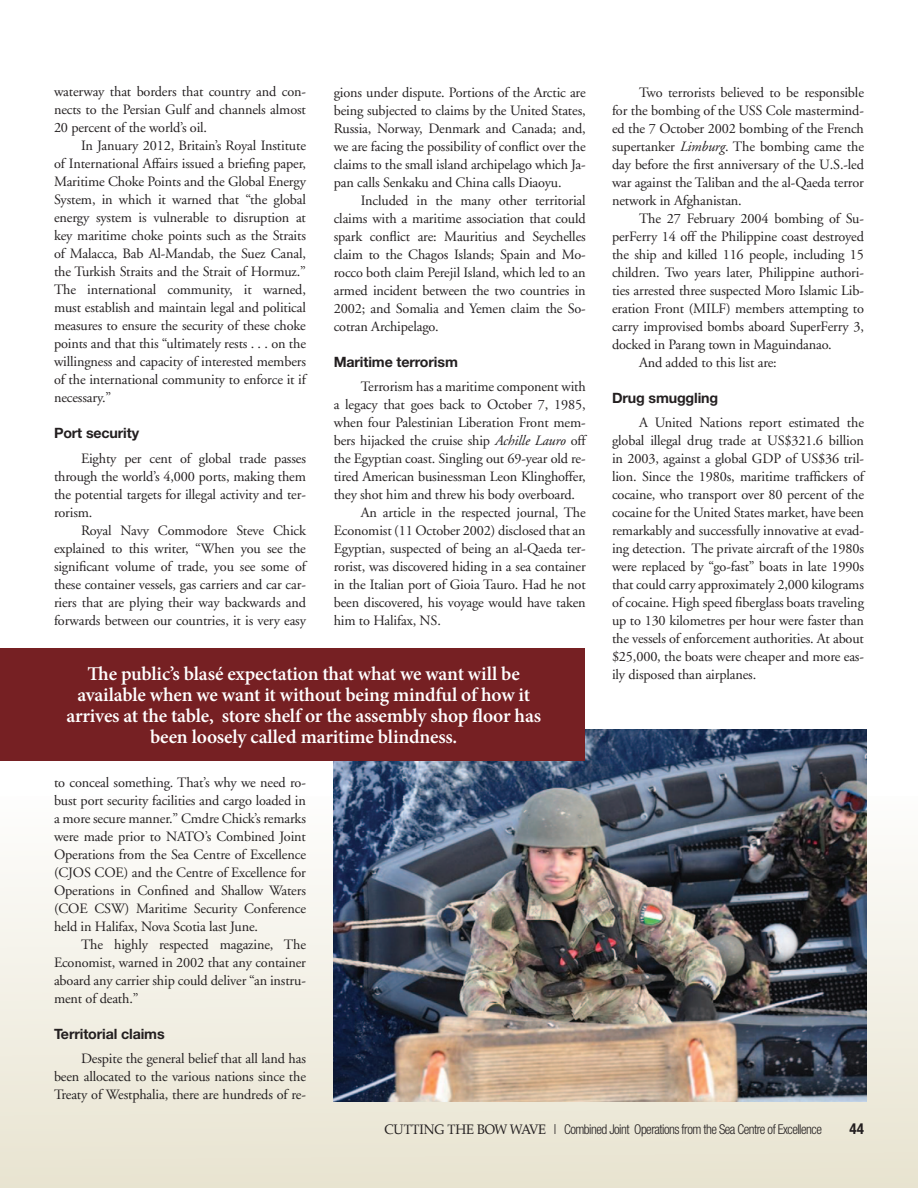
<style>
.page{position:relative;width:918px;height:1188px;background:#fff}
.page>*{position:absolute;margin:0;border:0;box-sizing:border-box;transform-origin:0 0}
.t1{font:600 19.5px/21px "Minion Pro";letter-spacing:-.01em;color:#fff;text-align:center}
.t2{font:700 condensed 15px "Helvetica Neue";color:#231f20}
.t3{font:14.25px/18px "Adobe Garamond";letter-spacing:-.01em;color:#231f20;text-align:justify}
.t4{font:700 14.25px "Helvetica Neue";letter-spacing:-.01em;color:#231f20}
.t5{font:300 condensed 13.5px "Helvetica Neue";letter-spacing:-.04em;color:#231f20}
.s1{font-style:italic}
.s2{font-family:"Palatino";font-weight:400;font-stretch:normal}
</style>
<div class="page">
<div style="left:0;top:796px;width:918px;height:392px;background:linear-gradient(to bottom,#fcfcfc,#e8e3d0)"></div>
<hr style="left:0;top:796px;width:1px;height:392px;background:#e7e2cd">
<img style="left:333px;top:729px;width:533px;height:373px">
<div style="left:0;top:648px;width:585px;height:112px;background:#762023"></div>
<p class="t3" style="left:54px;top:83px;width:254px">waterway that borders that country and con&shy;nects to the Persian Gulf and channels almost 20 percent of the world’s oil.</p>
<p class="t3" style="left:54px;top:137px;width:254px;text-indent:27px">In January 2012, Britain’s Royal Institute of International Affairs issued a briefing paper, Maritime Choke Points and the Global Energy System, in which it warned that “the global energy system is vulnerable to disruption at key maritime choke points such as the Straits of Malacca, Bab Al-Mandab, the Suez Canal, the Turkish Straits and the Strait of Hormuz.” The international community, it warned, must establish and maintain legal and political measures to ensure the security of these choke points and that this “ultimately rests . . . on the willingness and capacity of interested members of the international community to enforce it if necessary.”</p>
<p class="t4" style="left:54px;top:424px;width:87px">Port security</p>
<p class="t3" style="left:54px;top:450px;width:254px;text-indent:27px">Eighty per cent of global trade passes through the world’s 4,000 ports, making them the potential targets for illegal activity and ter&shy;rorism.</p>
<p class="t3" style="left:54px;top:522px;width:254px;text-indent:27px">Royal Navy Commodore Steve Chick explained to this writer, “When you see the significant volume of trade, you see some of these container vessels, gas carriers and car car&shy;riers that are plying their way backwards and forwards between our countries, it is very easy</p>
<p class="t3" style="left:612px;top:84px;width:254px;text-indent:27px">Two terrorists believed to be responsible for the bombing of the USS Cole mastermind&shy;ed the 7 October 2002 bombing of the French supertanker <span class="s1">Limburg</span>. The bombing came the day before the first anniversary of the U.S.-led war against the Taliban and the al-Qaeda terror network in Afghanistan.</p>
<p class="t3" style="left:639px;top:209px;width:227px">The 27 February 2004 bombing of Su-</p>
<p class="t3" style="left:612px;top:227px;width:253px">perFerry 14 off the Philippine coast destroyed</p>
<p class="t3" style="left:612px;top:245px;width:253px">the ship and killed 116 people, including 15</p>
<p class="t3" style="left:612px;top:263px;width:253px">children. Two years later, Philippine authori-</p>
<p class="t3" style="left:612px;top:281px;width:254px">ties arrested three suspected Moro Islamic Lib-</p>
<p class="t3" style="left:612px;top:299px;width:254px">eration Front (MILF) members attempting to</p>
<p class="t3" style="left:612px;top:317px;width:254px">carry improvised bombs aboard SuperFerry 3,</p>
<p class="t3" style="left:612px;top:335px;width:221px">docked in Parang town in Maguindanao.</p>
<p class="t3" style="left:639px;top:353px;width:139px">And added to this list are:</p>
<p class="t4" style="left:612px;top:389px;width:108px">Drug smuggling</p>
<p class="t3" style="left:612px;top:414px;width:254px;text-indent:27px">A United Nations report estimated the global illegal drug trade at US$321.6 billion in 2003, against a global GDP of US$36 tril&shy;lion. Since the 1980s, maritime traffickers of cocaine, who transport over 80 percent of the cocaine for the United States market, have been remarkably and successfully innovative at evad&shy;ing detection. The private aircraft of the 1980s were replaced by “go-fast” boats in late 1990s that could carry approximately 2,000 kilograms of cocaine. High speed fiberglass boats traveling up to 130 kilometres per hour were faster than the vessels of enforcement authorities. At about $25,000, the boats were cheaper and more eas-</p>
<p class="t3" style="left:334px;top:84px;width:254px">gions under dispute. Portions of the Arctic are being subjected to claims by the United States, Russia, Norway, Denmark and Canada; and, we are facing the possibility of conflict over the claims to the small island archipelago which Ja&shy;pan calls Senkaku and China calls Diaoyu.</p>
<p class="t3" style="left:334px;top:192px;width:254px;text-indent:27px">Included in the many other territorial claims with a maritime association that could spark conflict are: Mauritius and Seychelles claim to the Chagos Islands; Spain and Mo&shy;rocco both claim Perejil Island, which led to an armed incident between the two countries in 2002; and Somalia and Yemen claim the So&shy;cotran Archipelago.</p>
<p class="t4" style="left:334px;top:353px;width:126px">Maritime terrorism</p>
<p class="t3" style="left:361px;top:378px;width:227px">Terrorism has a maritime component with</p>
<p class="t3" style="left:334px;top:396px;width:253px">a legacy that goes back to October 7, 1985,</p>
<p class="t3" style="left:334px;top:414px;width:254px">when four Palestinian Liberation Front mem-</p>
<p class="t3" style="left:334px;top:432px;width:253px">bers hijacked the cruise ship <span class="s1">Achille Lauro</span> off</p>
<p class="t3" style="left:334px;top:450px;width:253px">the Egyptian coast. Singling out 69-year old re-</p>
<p class="t3" style="left:334px;top:468px;width:254px">tired American businessman Leon Klinghoffer,</p>
<p class="t3" style="left:334px;top:486px;width:243px">they shot him and threw his body overboard.</p>
<p class="t3" style="left:361px;top:504px;width:227px">An article in the respected journal, The</p>
<p class="t3" style="left:334px;top:522px;width:253px">Economist (11 October 2002) disclosed that an</p>
<p class="t3" style="left:334px;top:540px;width:253px">Egyptian, suspected of being an al-Qaeda ter-</p>
<p class="t3" style="left:334px;top:558px;width:254px">rorist, was discovered hiding in a sea container</p>
<p class="t3" style="left:334px;top:576px;width:253px">in the Italian port of Gioia Tauro. Had he not</p>
<p class="t3" style="left:334px;top:594px;width:253px">been discovered, his voyage would have taken</p>
<p class="t3" style="left:334px;top:612px;width:109px">him to Halifax, NS.</p>
<h1 class="t1" style="left:88px;top:663px;width:434px">The public’s blasé expectation that what we want will be</h1>
<p class="t3" style="left:612px;top:666px;width:146px">ily disposed than airplanes.</p>
<h1 class="t1" style="left:66px;top:684px;width:476px">available when we want it without being mindful of how it arrives at the table, store shelf or the assembly shop floor has been loosely called maritime blindness.</h1>
<p class="t3" style="left:54px;top:774px;width:254px">to conceal something. That’s why we need ro&shy;bust port security facilities and cargo loaded in a more secure manner.” Cmdre Chick’s remarks were made prior to NATO’s Combined Joint Operations from the Sea Centre of Excellence (CJOS COE) and the Centre of Excellence for Operations in Confined and Shallow Waters (COE CSW) Maritime Security Conference held in Halifax, Nova Scotia last June.</p>
<p class="t3" style="left:54px;top:935px;width:254px;text-indent:27px">The highly respected magazine, The Economist, warned in 2002 that any container aboard any carrier ship could deliver “an instru&shy;ment of death.”</p>
<p class="t4" style="left:54px;top:1025px;width:112px">Territorial claims</p>
<p class="t3" style="left:54px;top:1050px;width:254px;text-indent:27px">Despite the general belief that all land has been allocated to the various nations since the Treaty of Westphalia, there are hundreds of re-</p>
<p class="t5" style="left:384px;top:1121px;width:439px"><span class="s2">CUTTING THE BOW WAVE |</span> Combined Joint Operations from the Sea Centre of Excellence</p>
<p class="t2" style="left:850px;top:1120px;width:16px">44</p>
</div>
